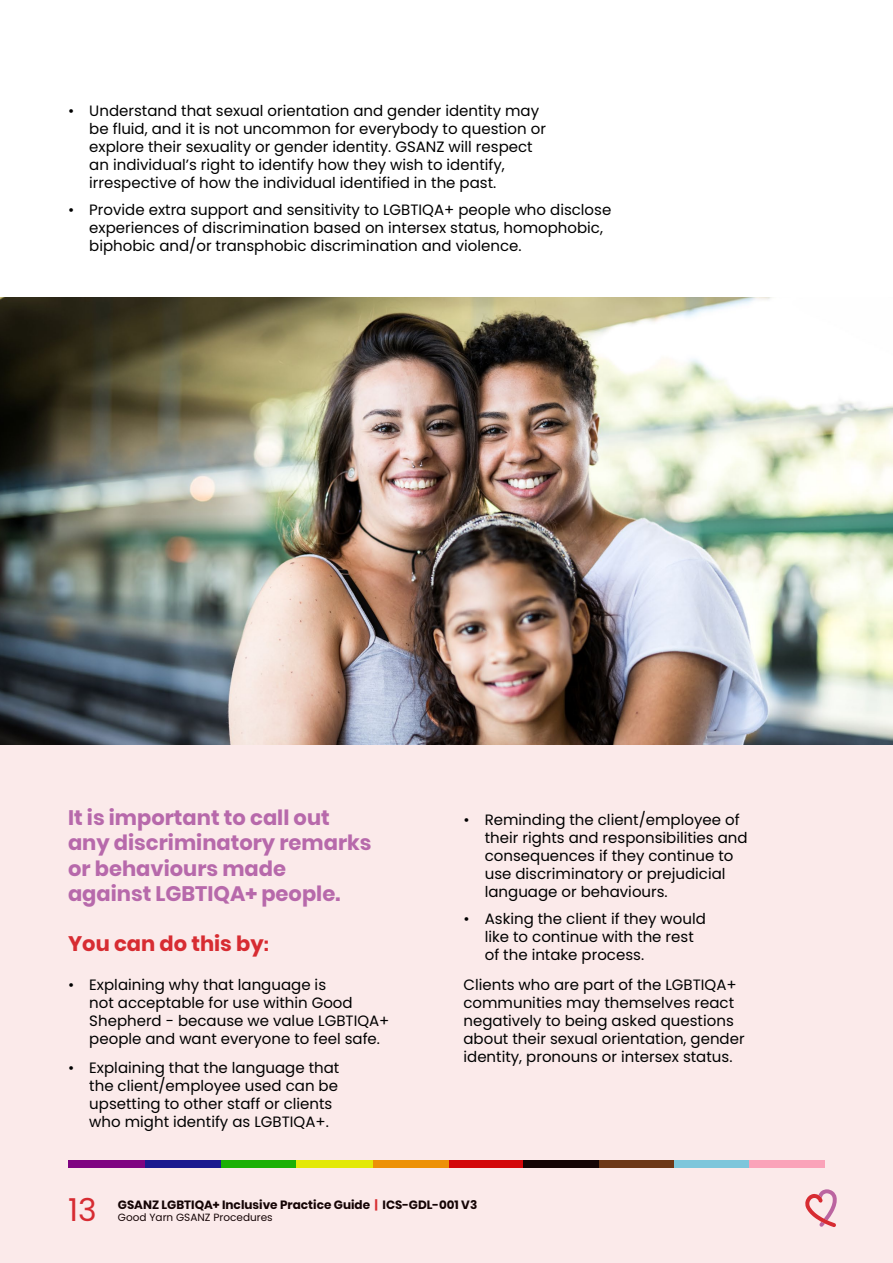
<style>
.page{position:relative;width:893px;height:1263px;background:#fff}
.page>*{position:absolute;margin:0;border:0;box-sizing:border-box;transform-origin:0 0}
.t1{font:31.5px "Poppins";color:#d72c32}
.t2{font:700 21px/25.2px "Poppins";color:#b769ab}
.t3{font:700 21px "Poppins";color:#d72c32}
.t4{font:15px/18px "Poppins";color:#000}
.t5{font:15px/18px "Poppins";color:#000101}
.t6{font:700 12px "Poppins";color:#000101}
.t7{font:10.5px "Poppins";color:#000101}
.s1{font-size:18px}
.s2{color:#d72e31}
</style>
<div class="page">
<div style="left:0;top:744px;width:893px;height:519px;background:#fbeaea"></div>
<img style="left:0;top:298px;width:893px;height:446px">
<p class="t4" style="left:89px;top:101px;width:458px;text-indent:-21px">• Understand that sexual orientation and gender identity may be fluid, and it is not uncommon for everybody to question or explore their sexuality or gender identity. GSANZ will respect an individual’s right to identify how they wish to identify, irrespective of how the individual identified in the past.</p>
<p class="t4" style="left:89px;top:200px;width:524px;text-indent:-21px">• Provide extra support and sensitivity to LGBTIQA+ people who disclose experiences of discrimination based on intersex status, homophobic, biphobic and/or transphobic discrimination and violence.</p>
<h2 class="t2" style="left:68px;top:805px;width:305px">It is important to call out any discriminatory remarks or behaviours made against LGBTIQA+ people.</h2>
<h2 class="t3" style="left:68px;top:932px;width:202px">You can do this by<span class="s1">:</span></h2>
<p class="t4" style="left:89px;top:976px;width:302px;text-indent:-21px">• Explaining why that language is<br>not acceptable for use within Good Shepherd - because we value LGBTIQA+ people and want everyone to feel safe.</p>
<p class="t4" style="left:89px;top:1058px;width:252px;text-indent:-21px">• Explaining that the language that the client/employee used can be upsetting to other staff or clients who might identify as LGBTIQA+.</p>
<p class="t4" style="left:485px;top:811px;width:264px;text-indent:-21px">• Reminding the client/employee of their rights and responsibilities and consequences if they continue to use discriminatory or prejudicial language or behaviours.</p>
<p class="t4" style="left:485px;top:910px;width:223px;text-indent:-21px">• Asking the client if they would like to continue with the rest of the intake process.</p>
<p class="t5" style="left:463px;top:976px;width:283px">Clients who are part of the LGBTIQA+ communities may themselves react negatively to being asked questions about their sexual orientation, gender identity, pronouns or intersex status.</p>
<h1 class="t1" style="left:68px;top:1192px;width:30px">13</h1>
<p class="t6" style="left:118px;top:1197px;width:361px">GSANZ LGBTIQA+ Inclusive Practice Guide <span class="s2">|</span> ICS-GDL-001 V3</p>
<p class="t7" style="left:118px;top:1211px;width:156px">Good Yarn GSANZ Procedures</p>
</div>
